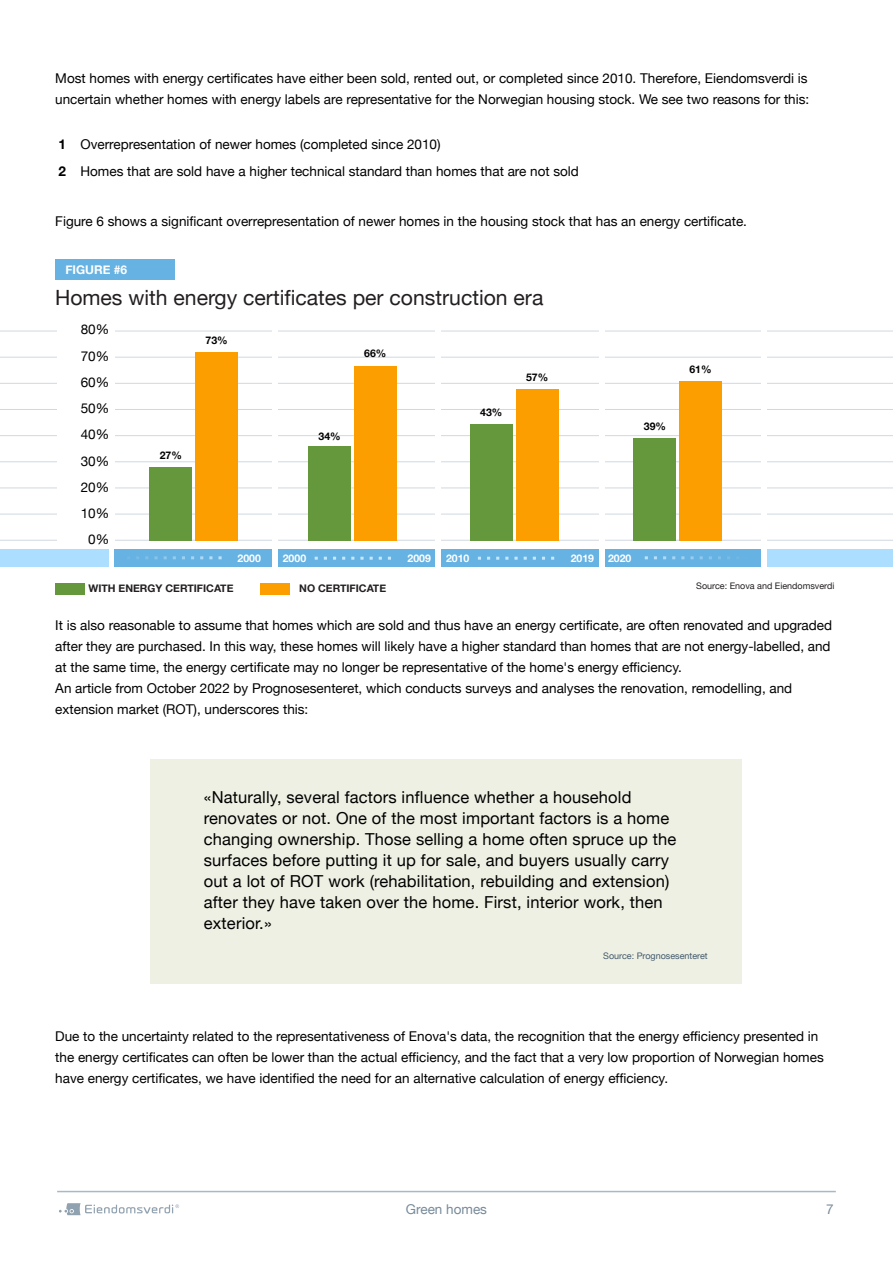
<style>
.page{position:relative;width:893px;height:1263px;background:#fff}
.page>*{position:absolute;margin:0;border:0;box-sizing:border-box;transform-origin:0 0}
.t1{font:21px "Helvetica Neue";color:#231f20}
.t2{font:16.5px/21px "Helvetica Neue";letter-spacing:.01em;color:#000}
.t3{font:13.5px/26.2px "Helvetica Neue";color:#000}
.t4{font:13.5px "Helvetica Neue";color:#778a9a}
.t5{font:700 13.5px/27px "Helvetica Neue";color:#000}
.t6{font:700 12px "Helvetica Neue";color:#fff}
.t7{font:700 10.5px "Helvetica Neue";color:#231f20}
.t8{font:700 10.5px "Helvetica Neue";color:#000}
.t9{font:700 10.5px "Helvetica Neue";color:#fff}
.t10{font:9px "Helvetica Neue";color:#231f20}
.t11{font:9px "Helvetica Neue";color:#435a6d}
</style>
<div class="page">
<div style="left:151px;top:759px;width:591px;height:224px;background:#eef0e3"></div>
<hr style="left:0;top:331px;width:893px;height:1px;background:#d0d9e0">
<hr style="left:0;top:357px;width:893px;height:1px;background:#d0d9e0">
<hr style="left:0;top:383px;width:893px;height:1px;background:#d0d9e0">
<hr style="left:0;top:409px;width:893px;height:1px;background:#d0d9e0">
<hr style="left:0;top:435px;width:893px;height:1px;background:#d0d9e0">
<hr style="left:0;top:461px;width:893px;height:1px;background:#d0d9e0">
<hr style="left:0;top:487px;width:893px;height:1px;background:#d0d9e0">
<hr style="left:0;top:514px;width:893px;height:1px;background:#d0d9e0">
<hr style="left:0;top:540px;width:893px;height:1px;background:#d0d9e0">
<svg style="left:59px;top:1203px;width:120px;height:12px"></svg>
<hr style="left:57px;top:1191px;width:779px;height:1px;background:#a8b9c6">
<div style="left:57px;top:318px;width:57px;height:249px;background:#fff"></div>
<div style="left:150px;top:467px;width:42px;height:73px;background:#65983d"></div>
<div style="left:195px;top:352px;width:43px;height:188px;background:#fc9e00"></div>
<div style="left:308px;top:446px;width:43px;height:94px;background:#65983d"></div>
<div style="left:354px;top:366px;width:43px;height:174px;background:#fc9e00"></div>
<div style="left:470px;top:424px;width:43px;height:116px;background:#65983d"></div>
<div style="left:516px;top:389px;width:42px;height:151px;background:#fc9e00"></div>
<div style="left:634px;top:438px;width:42px;height:102px;background:#65983d"></div>
<div style="left:679px;top:381px;width:43px;height:159px;background:#fc9e00"></div>
<div style="left:55px;top:259px;width:119px;height:21px;background:#66b2e2"></div>
<div style="left:55px;top:583px;width:29px;height:11px;background:#65983d"></div>
<div style="left:261px;top:583px;width:29px;height:11px;background:#fc9e00"></div>
<div style="left:114px;top:549px;width:160px;height:18px;background:#66b2e2"></div>
<div style="left:0;top:549px;width:109px;height:18px;background:#acdeff"></div>
<div style="left:767px;top:549px;width:126px;height:18px;background:#acdeff"></div>
<div style="left:275px;top:549px;width:163px;height:18px;background:#66b2e2"></div>
<div style="left:439px;top:549px;width:163px;height:18px;background:#66b2e2"></div>
<div style="left:602px;top:549px;width:161px;height:18px;background:#66b2e2"></div>
<div style="left:272px;top:318px;width:5px;height:254px;background:#fff"></div>
<div style="left:436px;top:318px;width:5px;height:254px;background:#fff"></div>
<div style="left:599px;top:318px;width:5px;height:254px;background:#fff"></div>
<div style="left:761px;top:318px;width:6px;height:254px;background:#fff"></div>
<svg style="left:316px;top:557px;width:75px;height:3px"></svg>
<svg style="left:479px;top:557px;width:76px;height:3px"></svg>
<svg style="left:136px;top:556px;width:86px;height:3px"></svg>
<svg style="left:644px;top:556px;width:86px;height:3px"></svg>
<p class="t3" style="left:55px;top:68px;width:755px;line-height:21px">Most homes with energy certificates have either been sold, rented out, or completed since 2010. Therefore, Eiendomsverdi is uncertain whether homes with energy labels are representative for the Norwegian housing stock. We see two reasons for this:</p>
<p class="t5" style="left:58px;top:131px;width:9px">1<br>2</p>
<p class="t3" style="left:80px;top:132px;width:500px;line-height:27px">Overrepresentation of newer homes (completed since 2010)<br>Homes that are sold have a higher technical standard than homes that are not sold</p>
<p class="t3" style="left:55px;top:209px;width:693px">Figure 6 shows a significant overrepresentation of newer homes in the housing stock that has an energy certificate.</p>
<p class="t6" style="left:65px;top:260px;width:63px">FIGURE #6</p>
<h1 class="t1" style="left:55px;top:282px;width:490px">Homes with energy certificates per construction era</h1>
<p class="t3" style="left:81px;top:317px;width:30px;text-align:center">80%<br>70%<br>60%<br>50%<br>40%<br>30%<br>20%<br>10%<br>0%</p>
<p class="t8" style="left:206px;top:332px;width:24px">73%</p>
<p class="t8" style="left:160px;top:447px;width:24px">27%</p>
<p class="t8" style="left:364px;top:345px;width:24px">66%</p>
<p class="t8" style="left:319px;top:428px;width:24px">34%</p>
<p class="t8" style="left:480px;top:404px;width:24px">43%</p>
<p class="t8" style="left:526px;top:368px;width:24px">57%</p>
<p class="t9" style="left:238px;top:550px;width:25px">2000</p>
<p class="t9" style="left:283px;top:550px;width:25px">2000</p>
<p class="t9" style="left:408px;top:550px;width:25px">2009</p>
<p class="t9" style="left:446px;top:550px;width:25px">2010</p>
<p class="t9" style="left:571px;top:550px;width:25px">2019</p>
<p class="t9" style="left:608px;top:550px;width:25px">2020</p>
<p class="t7" style="left:88px;top:580px;width:147px">WITH ENERGY CERTIFICATE</p>
<p class="t7" style="left:299px;top:580px;width:88px">NO CERTIFICATE</p>
<p class="t8" style="left:644px;top:418px;width:24px">39%</p>
<p class="t8" style="left:689px;top:360px;width:24px">61%</p>
<p class="t10" style="left:696px;top:579px;width:140px">Source: Enova and Eiendomsverdi</p>
<p class="t3" style="left:55px;top:616px;width:778px;line-height:21px">It is also reasonable to assume that homes which are sold and thus have an energy certificate, are often renovated and upgraded after they are purchased. In this way, these homes will likely have a higher standard than homes that are not energy-labelled, and at the same time, the energy certificate may no longer be representative of the home's energy efficiency.<br>An article from October 2022 by Prognosesenteret, which conducts surveys and analyses the renovation, remodelling, and extension market (ROT), underscores this:</p>
<p class="t2" style="left:204px;top:788px;width:474px">«Naturally, several factors influence whether a household renovates or not. One of the most important factors is a home changing ownership. Those selling a home often spruce up the surfaces before putting it up for sale, and buyers usually carry out a lot of ROT work (rehabilitation, rebuilding and extension) after they have taken over the home. First, interior work, then exterior.»</p>
<p class="t11" style="left:603px;top:949px;width:106px">Source: Prognosesenteret</p>
<p class="t3" style="left:55px;top:1027px;width:770px;line-height:21px">Due to the uncertainty related to the representativeness of Enova's data, the recognition that the energy efficiency presented in the energy certificates can often be lower than the actual efficiency, and the fact that a very low proportion of Norwegian homes have energy certificates, we have identified the need for an alternative calculation of energy efficiency.</p>
<p class="t4" style="left:406px;top:1199px;width:83px">Green homes</p>
<p class="t4" style="left:826px;top:1199px;width:9px">7</p>
</div>
